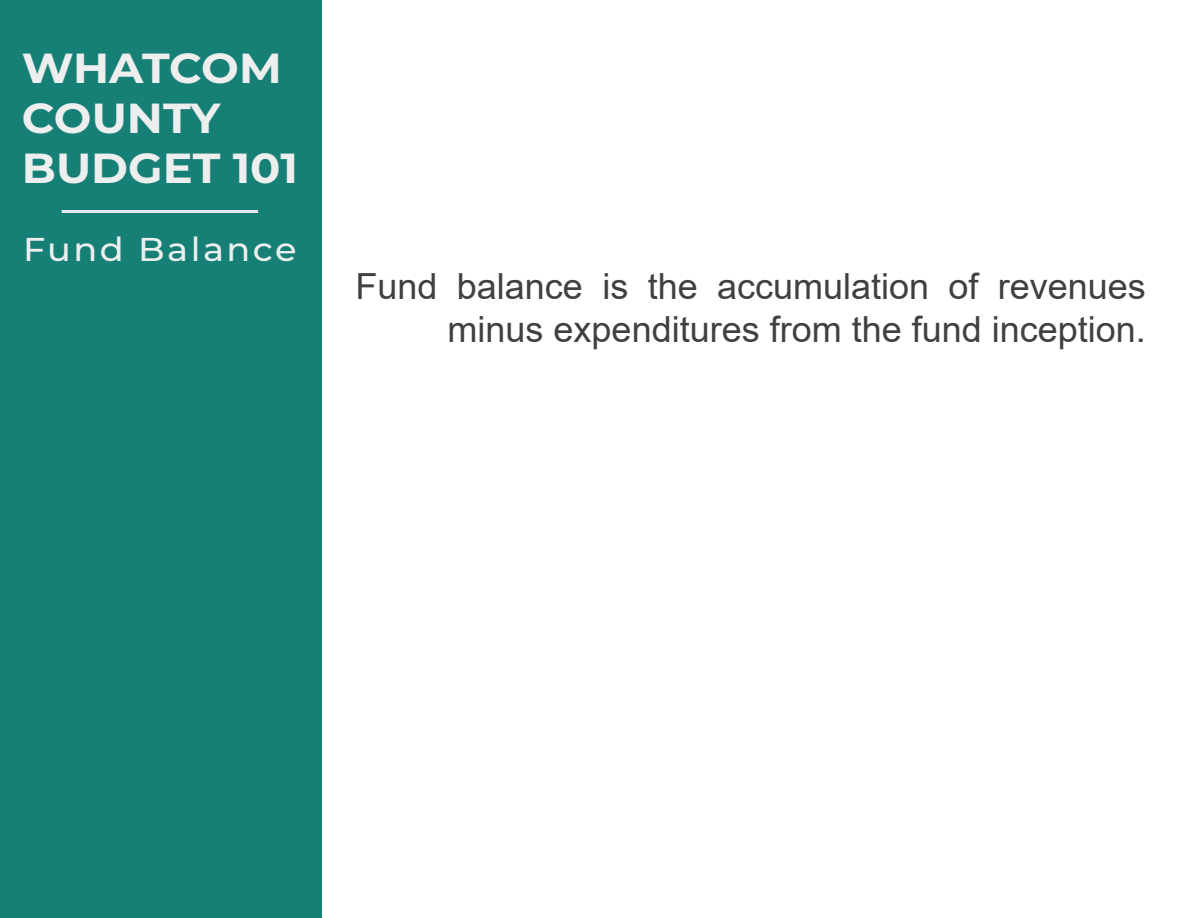
<style>
.page{position:relative;width:1188px;height:918px;background:#fff}
.page>*{position:absolute;margin:0;border:0;box-sizing:border-box;transform-origin:0 0}
.Title_page_sub_heading{font:700 42px "Montserrat";color:#edeeee;scale:1.06 1}
.t1{font:36px/43.2px "Arial";color:#404040;text-align:right}
.Title_page_sub_heading-2{font:500 33px "Montserrat";letter-spacing:.07em;color:#edeeee;scale:1.06 1}
</style>
<div class="page">
<div style="left:0;top:0;width:322px;height:918px;background:#167f76"></div>
<hr style="left:62px;top:210px;width:196px;height:3px;background:#e7e8e9">
<p class="Title_page_sub_heading" style="left:22px;top:37px;width:247px">WHATCOM</p>
<p class="Title_page_sub_heading" style="left:22px;top:88px;width:189px">COUNTY</p>
<p class="Title_page_sub_heading" style="left:22px;top:138px;width:262px">BUDGET 101</p>
<p class="Title_page_sub_heading-2" style="left:23px;top:227px;width:260px">Fund Balance</p>
<p class="t1" style="left:356px;top:265px;width:792px">Fund balance is the accumulation of revenues minus expenditures from the fund inception.</p>
</div>
